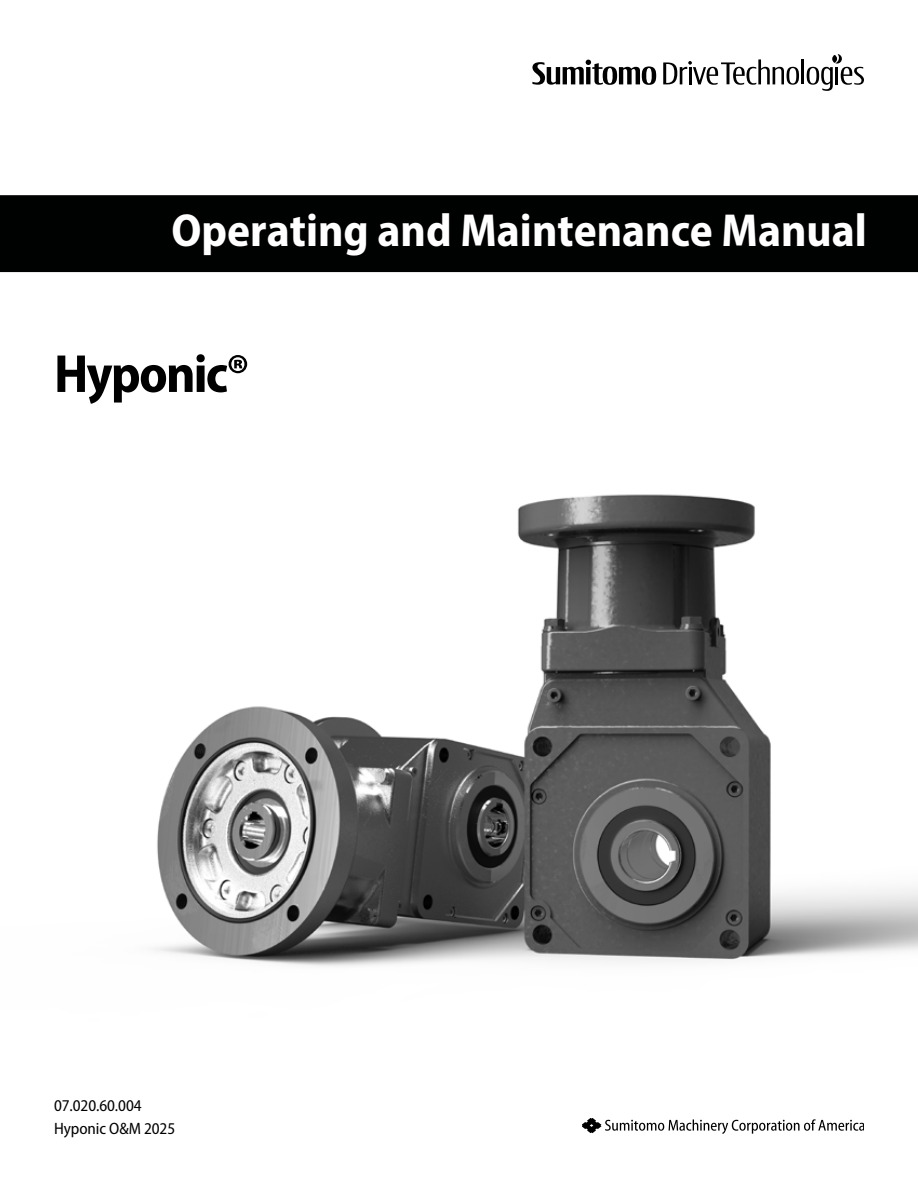
<style>
.page{position:relative;width:918px;height:1188px;background:#fff}
.page>*{position:absolute;margin:0;border:0;box-sizing:border-box;transform-origin:0 0}
.t1{font:700 semi-condensed 54px "Myriad Pro";letter-spacing:-.035em;color:#000}
.t2{font:700 semi-condensed 46.5px "Myriad Pro";color:#fff}
.t3{font:semi-condensed 16.5px/22.5px "Myriad Pro";letter-spacing:-.005em;color:#000}
</style>
<div class="page">
<div style="left:0;top:195px;width:918px;height:77px;background:#000101"></div>
<img style="left:154px;top:494px;width:764px;height:472px">
<hr style="left:801px;top:59px;width:3px;height:25px;background:#000">
<svg style="left:663px;top:59px;width:136px;height:26px"></svg>
<svg style="left:532px;top:60px;width:124px;height:25px"></svg>
<svg style="left:807px;top:54px;width:57px;height:37px"></svg>
<div style="left:832px;top:55px;width:5px;height:8px;background:#000;border-radius:50%"></div>
<svg style="left:582px;top:1118px;width:282px;height:16px"></svg>
<p class="t2" style="left:172px;top:200px;width:697px">Operating and Maintenance Manual</p>
<p class="t1" style="left:54px;top:339px;width:197px">Hyponic®</p>
<p class="t3" style="left:54px;top:1094px;width:123px">07.020.60.004<br>Hyponic O&amp;M 2025</p>
</div>
